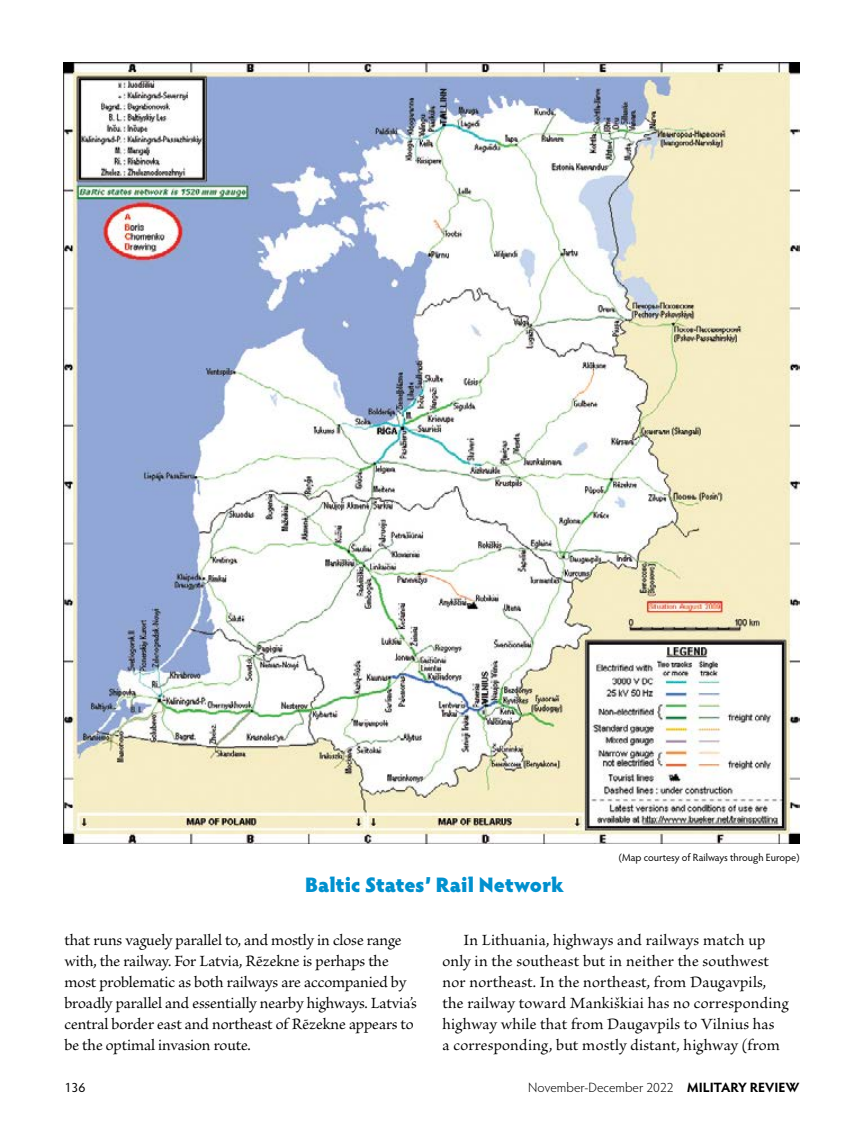
<style>
.page{position:relative;width:864px;height:1134px;background:#fff}
.page>*{position:absolute;margin:0;border:0;box-sizing:border-box;transform-origin:0 0}
.figure-title{font:900 21px "Hypatia Sans Pro";letter-spacing:-.01em;color:#0090ce}
.body{font:16.5px/21px "Brioso Pro";letter-spacing:.005em;color:#000}
.t1{font:300 13.5px "Hypatia Sans Pro";color:#000}
.t2{font:13.5px "Hypatia Sans Pro";color:#000}
.t3{font:10.5px "Hypatia Sans Pro";color:#000}
.s1{font-weight:700}
</style>
<div class="page">
<img style="left:63px;top:63px;width:736px;height:780px">
<p class="figure-title" style="left:305px;top:869px;width:261px">Baltic States’ Rail Network</p>
<p class="t3" style="left:619px;top:850px;width:182px">(Map courtesy of Railways through Europe)</p>
<p class="body" style="left:64px;top:930px;width:354px">that runs vaguely parallel to, and mostly in close range with, the railway. For Latvia, Rēzekne is perhaps the most problematic as both railways are accompanied by broadly parallel and essentially nearby highways. Latvia’s central border east and northeast of Rēzekne appears to be the optimal invasion route.</p>
<p class="body" style="left:442px;top:930px;width:347px;text-indent:21px">In Lithuania, highways and railways match up only in the southeast but in neither the southwest nor northeast. In the northeast, from Daugavpils, the railway toward Mankiškiai has no corresponding highway while that from Daugavpils to Vilnius has<br>a corresponding, but mostly distant, highway (from</p>
<p class="t2" style="left:64px;top:1078px;width:22px">136</p>
<p class="t1" style="left:528px;top:1079px;width:273px">November-December 2022 <span class="s1">MILITARY REVIEW</span></p>
</div>
